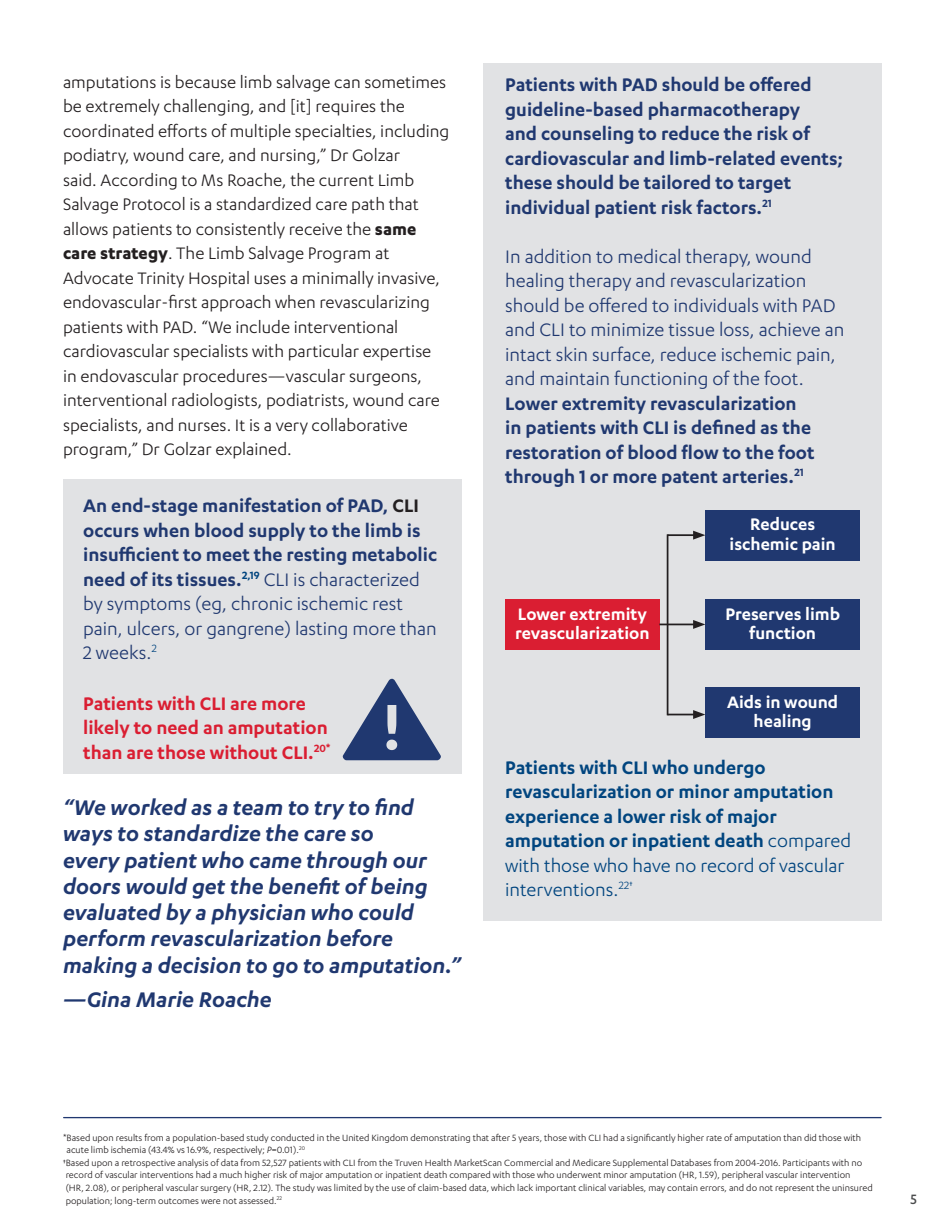
<style>
.page{position:relative;width:945px;height:1229px;background:#fff}
.page>*{position:absolute;margin:0;border:0;box-sizing:border-box;transform-origin:0 0}
.t1{font:italic 600 24.5px/26.2px "Karbon";color:#203870}
.t2{font:600 21px/24.5px "Karbon";color:#203870}
.t3{font:21px/24.5px "Karbon";color:#203870}
.t4{font:600 21px/24.5px "Karbon";color:#01457f}
.t5{font:600 21px/24.5px "Karbon";color:#da1e32}
.t6{font:19.25px/24.5px "Karbon";color:#231f20}
.t7{font:600 19.25px/19.2px "Karbon";color:#fff;text-align:center}
.t8{font:500 15.75px "Karbon";color:#4b4c4d}
.t9{font:10.5px/12.6px "Karbon";color:#231f20}
.s1{font-weight:700}
.s2{color:#231f20}
.s3{font-weight:400}
.s4{font-weight:600}
.s5{font-style:italic}
</style>
<div class="page">
<hr style="left:64px;top:1116px;width:817px;height:2px;background:#203870">
<div style="left:63px;top:480px;width:399px;height:294px;background:#e1e2e4"></div>
<svg style="left:342px;top:678px;width:99px;height:82px"></svg>
<div style="left:483px;top:63px;width:399px;height:857px;background:#e1e2e4"></div>
<div style="left:505px;top:599px;width:154px;height:50px;background:#da1e32"></div>
<div style="left:706px;top:599px;width:154px;height:50px;background:#203870"></div>
<div style="left:706px;top:687px;width:154px;height:51px;background:#203870"></div>
<div style="left:706px;top:510px;width:154px;height:50px;background:#203870"></div>
<hr style="left:659px;top:623px;width:37px;height:2px;background:#231f20">
<svg style="left:693px;top:620px;width:12px;height:9px"></svg>
<hr style="left:668px;top:713px;width:28px;height:2px;background:#231f20">
<svg style="left:693px;top:710px;width:12px;height:9px"></svg>
<hr style="left:668px;top:534px;width:28px;height:2px;background:#231f20">
<svg style="left:693px;top:530px;width:12px;height:9px"></svg>
<hr style="left:667px;top:534px;width:1px;height:181px;background:#231f20">
<p class="t6" style="left:63px;top:69px;width:388px">amputations is because limb salvage can sometimes be extremely challenging, and [it] requires the coordinated efforts of multiple specialties, including podiatry, wound care, and nursing,” Dr Golzar<br>said. According to Ms Roache, the current Limb Salvage Protocol is a standardized care path that allows patients to consistently receive the <span class="s1">same care strategy</span>. The Limb Salvage Program at Advocate Trinity Hospital uses a minimally invasive, endovascular-first approach when revascularizing patients with PAD. “We include interventional cardiovascular specialists with particular expertise in endovascular procedures—vascular surgeons, interventional radiologists, podiatrists, wound care specialists, and nurses. It is a very collaborative program,” Dr Golzar explained.</p>
<p class="t2" style="left:83px;top:493px;width:355px">An end-stage manifestation of PAD, <span class="s2">CLI </span>occurs when blood supply to the limb is insufficient to meet the resting metabolic need of its tissues.<sup>2,19</sup> <span class="s3">CLI is characterized by symptoms (eg, chronic ischemic rest pain, ulcers, or gangrene) lasting more than 2 weeks.</span><sup>2</sup></p>
<p class="t5" style="left:83px;top:690px;width:249px">Patients with CLI are more likely to need an amputation than are those without CLI.<sup>20*</sup></p>
<p class="t1" style="left:63px;top:793px;width:400px">“We worked as a team to try to find ways to standardize the care so<br>every patient who came through our doors would get the benefit of being evaluated by a physician who could perform revascularization before making a decision to go to amputation.”</p>
<p class="t1" style="left:63px;top:985px;width:210px">—Gina Marie Roache</p>
<p class="t2" style="left:505px;top:72px;width:339px">Patients with PAD should be offered guideline-based pharmacotherapy<br>and counseling to reduce the risk of cardiovascular and limb-related events; these should be tailored to target individual patient risk factors.<sup>21</sup></p>
<p class="t3" style="left:505px;top:243px;width:341px">In addition to medical therapy, wound healing therapy and revascularization should be offered to individuals with PAD and CLI to minimize tissue loss, achieve an intact skin surface, reduce ischemic pain, and maintain functioning of the foot.<br><span class="s4">Lower extremity revascularization<br>in patients with CLI is defined as the restoration of blood flow to the foot through 1 or more patent arteries.</span><sup>21</sup></p>
<p class="t7" style="left:518px;top:603px;width:131px">Lower extremity</p>
<p class="t7" style="left:515px;top:622px;width:136px">revascularization</p>
<p class="t7" style="left:750px;top:514px;width:67px">Reduces</p>
<p class="t7" style="left:730px;top:533px;width:108px">ischemic pain</p>
<p class="t7" style="left:725px;top:603px;width:116px">Preserves limb function</p>
<p class="t7" style="left:727px;top:692px;width:113px">Aids in wound healing</p>
<p class="t4" style="left:505px;top:754px;width:348px">Patients with CLI who undergo revascularization or minor amputation experience a lower risk of major amputation or inpatient death <span class="s3">compared with those who have no record of vascular interventions.</span><sup>22†</sup></p>
<p class="t9" style="left:67px;top:1130px;width:796px;text-indent:-4px">*Based upon results from a population-based study conducted in the United Kingdom demonstrating that after 5 years, those with CLI had a significantly higher rate of amputation than did those with acute limb ischemia (43.4% vs 16.9%, respectively; <span class="s5">P</span>=0.01).<sup>20</sup></p>
<p class="t9" style="left:63px;top:1156px;width:811px">†Based upon a retrospective analysis of data from 52,527 patients with CLI from the Truven Health MarketScan Commercial and Medicare Supplemental Databases from 2004-2016. Participants with no record of vascular interventions had a much higher risk of major amputation or inpatient death compared with those who underwent minor amputation (HR, 1.59), peripheral vascular intervention<br>(HR, 2.08), or peripheral vascular surgery (HR, 2.12). The study was limited by the use of claim-based data, which lack important clinical variables, may contain errors, and do not represent the uninsured population; long-term outcomes were not assessed.<sup>22</sup></p>
<p class="t8" style="left:911px;top:1190px;width:8px">5</p>
</div>
